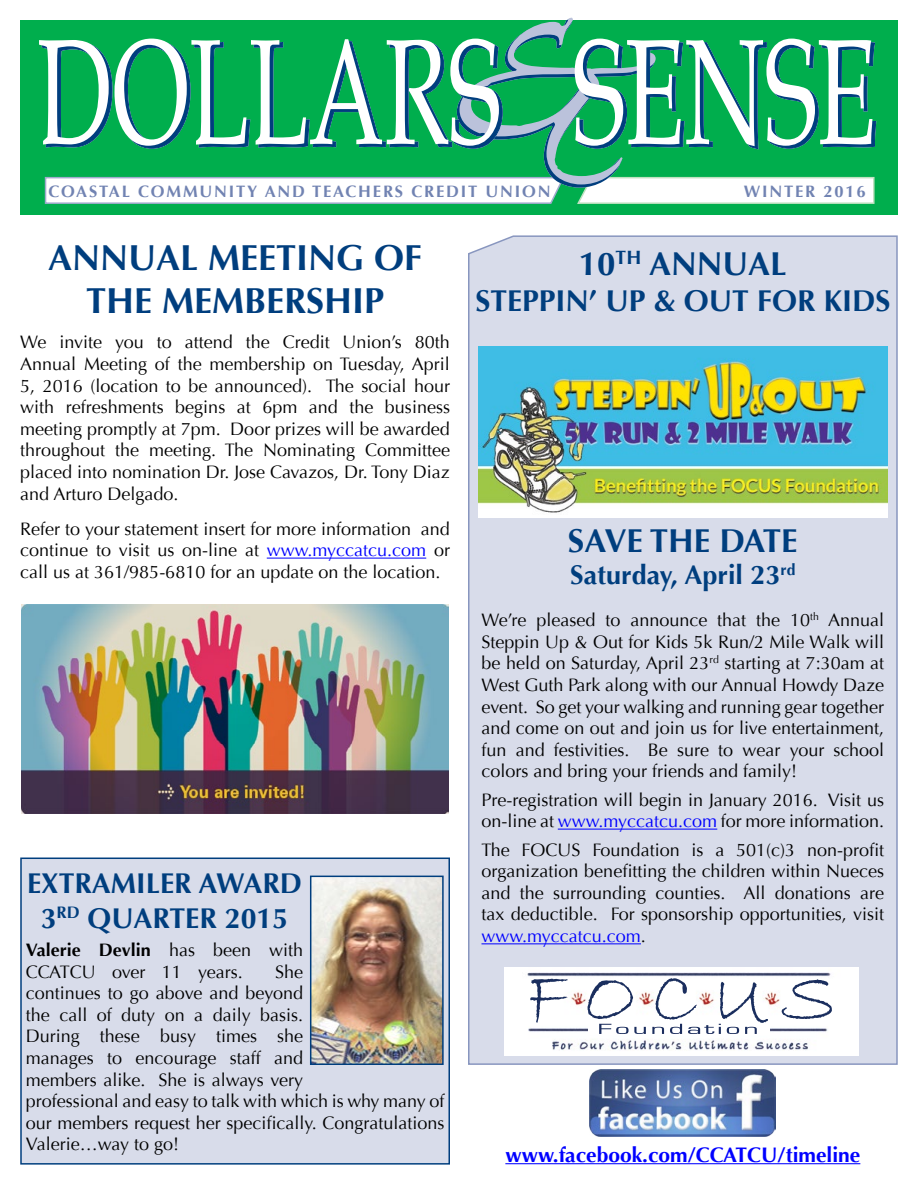
<style>
.page{position:relative;width:918px;height:1188px;background:#fff}
.page>*{position:absolute;margin:0;border:0;box-sizing:border-box;transform-origin:0 0}
.t1{font:700 36px/43.2px "Optima";color:#003e7e;text-align:center}
.t2{font:700 33px "Optima";color:#003e7e}
.t3{font:700 30px "Optima";color:#003e7e}
.t4{font:700 28.5px/34.2px "Optima";color:#003e7e;text-align:center}
.t5{font:700 27px "Optima";color:#003e7e}
.t6{font:700 21px "Optima";color:#00f}
.t7{font:18px/21.6px "Optima";color:#000;text-align:justify}
.t8{font:700 16.5px "Optima";letter-spacing:.11em;color:#7183b2}
.s1{color:#00f}
.s2{font-weight:700}
</style>
<div class="page">
<div style="left:20px;top:20px;width:878px;height:195px;background:#00ae4d"></div>
<svg style="left:44px;top:150px;width:831px;height:54px"></svg>
<svg style="left:45px;top:17px;width:832px;height:133px"></svg>
<svg style="left:39px;top:39px;width:833px;height:107px"></svg>
<div style="left:468px;top:235px;width:430px;height:830px;background:#d8dcea"></div>
<hr style="left:267px;top:558px;width:159px;height:1px;background:#00f">
<hr style="left:558px;top:829px;width:159px;height:1px;background:#00f">
<hr style="left:482px;top:943px;width:159px;height:1px;background:#00f">
<div style="left:20px;top:858px;width:430px;height:307px;background:#d8dcea;border:2px solid #003e7e"></div>
<img style="left:313px;top:879px;width:128px;height:183px">
<div style="left:310px;top:876px;width:134px;height:189px;border:2px solid #003e7e"></div>
<img style="left:504px;top:968px;width:355px;height:87px">
<img style="left:588px;top:1024px;width:181px;height:11px">
<img style="left:22px;top:604px;width:426px;height:209px">
<hr style="left:505px;top:1163px;width:355px;height:1px;background:#00f">
<img style="left:590px;top:1070px;width:186px;height:66px">
<img style="left:479px;top:347px;width:408px;height:170px">
<p class="t8" style="left:48px;top:182px;width:504px">COASTAL COMMUNITY AND TEACHERS CREDIT UNION</p>
<p class="t8" style="left:744px;top:182px;width:123px">WINTER 2016</p>
<h1 class="t1" style="left:48px;top:237px;width:376px">ANNUAL MEETING OF<br>THE MEMBERSHIP</h1>
<p class="t7" style="left:20px;top:332px;width:431px">We invite you to attend the Credit Union’s 80th Annual Meeting of the membership on Tuesday, April 5, 2016 (location to be announced). The social hour with refreshments begins at 6pm and the business meeting promptly at 7pm. Door prizes will be awarded throughout the meeting. The Nominating Committee placed into nomination Dr. Jose Cavazos, Dr. Tony Diaz and Arturo Delgado.</p>
<p class="t7" style="left:20px;top:518px;width:431px">Refer to your statement insert for more information and continue to visit us on-line at <span class="s1">www.myccatcu.com</span> or call us at 361/985-6810 for an update on the location.</p>
<h2 class="t2" style="left:568px;top:522px;width:231px">SAVE THE DATE</h2>
<h2 class="t2" style="left:579px;top:244px;width:209px">10<sup>TH</sup> ANNUAL</h2>
<h3 class="t3" style="left:475px;top:283px;width:417px">STEPPIN’ UP &amp; OUT FOR KIDS</h3>
<h3 class="t5" style="left:570px;top:559px;width:227px">Saturday, April 23<sup>rd</sup></h3>
<p class="t7" style="left:481px;top:610px;width:404px">We’re pleased to announce that the 10<sup>th</sup> Annual Steppin Up &amp; Out for Kids 5k Run/2 Mile Walk will be held on Saturday, April 23<sup>rd</sup> starting at 7:30am at West Guth Park along with our Annual Howdy Daze event. So get your walking and running gear together and come on out and join us for live entertainment, fun and festivities. Be sure to wear your school colors and bring your friends and family!</p>
<p class="t7" style="left:481px;top:789px;width:404px">Pre-registration will begin in January 2016. Visit us on-line at <span class="s1">www.myccatcu.com</span> for more information.</p>
<p class="t7" style="left:481px;top:839px;width:404px">The FOCUS Foundation is a 501(c)3 non-profit organization benefitting the children within Nueces and the surrounding counties. All donations are tax deductible. For sponsorship opportunities, visit <span class="s1">www.myccatcu.com</span>.</p>
<h3 class="t4" style="left:27px;top:867px;width:277px">EXTRAMILER AWARD<br>3<sup>RD</sup> QUARTER 2015</h3>
<p class="t7" style="left:26px;top:939px;width:279px"><span class="s2">Valerie Devlin</span> has been with<br>CCATCU over 11 years.</p>
<p class="t7" style="left:26px;top:961px;width:420px;text-align:left;text-indent:249px">She<br>continues to go above and beyond<br>the call of duty on a daily basis.<br>During these busy times she<br>manages to encourage staff and<br>members alike. She is always very<br>professional and easy to talk with which is why many of our members request her specifically. Congratulations<br>Valerie…way to go!</p>
<p class="t6" style="left:505px;top:1142px;width:357px">www.facebook.com/CCATCU/timeline</p>
</div>
